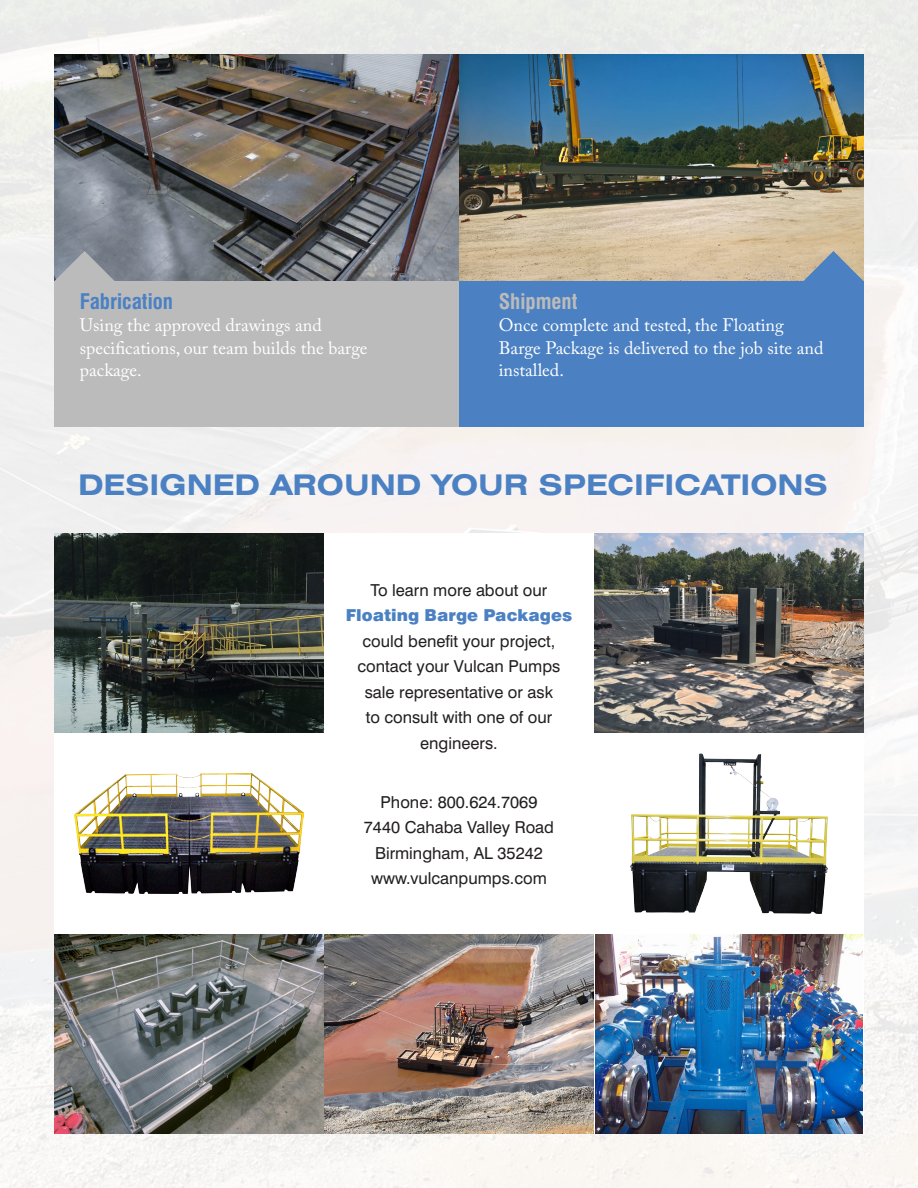
<style>
.page{position:relative;width:918px;height:1188px;background:#fff}
.page>*{position:absolute;margin:0;border:0;box-sizing:border-box;transform-origin:0 0}
.t1{font:700 expanded 28.5px "Swiss 721 BT";color:#4b81c3}
.SUBHEAD_2{font:700 condensed 21px "Swiss 721 BT";color:#4b81c3}
.SUBHEAD_2-2{font:700 condensed 21px "Swiss 721 BT";color:#bbb}
.BODY_list{font:18px/22.5px "Adobe Caslon Pro";color:#fff}
.BODY_list-2{font:16.5px/25.5px "Swiss 721 BT";color:#231f20;text-align:center}
.address{font:16.5px "Swiss 721 BT";color:#231f20}
.s1{font-weight:900;color:#4b81c3}
</style>
<div class="page">
<img style="left:0;top:0;width:918px;height:1188px">
<div style="left:54px;top:280px;width:405px;height:147px;background:#bbb"></div>
<img style="left:54px;top:54px;width:405px;height:226px">
<div style="left:459px;top:280px;width:405px;height:147px;background:#4b81c3"></div>
<img style="left:459px;top:54px;width:405px;height:226px">
<svg style="left:803px;top:251px;width:61px;height:30px;background:#8f9fad"></svg>
<svg style="left:54px;top:251px;width:61px;height:30px;background:#9a9fa5"></svg>
<img style="left:54px;top:534px;width:270px;height:200px">
<img style="left:596px;top:934px;width:266px;height:200px">
<img style="left:54px;top:934px;width:270px;height:200px">
<img style="left:594px;top:534px;width:270px;height:200px">
<img style="left:324px;top:934px;width:270px;height:200px">
<div style="left:324px;top:534px;width:270px;height:400px;background:#fff"></div>
<div style="left:54px;top:734px;width:270px;height:200px;background:#fff"></div>
<img style="left:75px;top:774px;width:228px;height:120px">
<div style="left:594px;top:734px;width:270px;height:200px;background:#fff"></div>
<img style="left:631px;top:754px;width:196px;height:160px">
<p class="SUBHEAD_2" style="left:80px;top:288px;width:95px">Fabrication</p>
<p class="BODY_list" style="left:80px;top:314px;width:289px">Using the approved drawings and specifications, our team builds the barge package.</p>
<p class="SUBHEAD_2-2" style="left:499px;top:288px;width:80px">Shipment</p>
<p class="BODY_list" style="left:499px;top:314px;width:326px">Once complete and tested, the Floating<br>Barge Package is delivered to the job site and installed.</p>
<p class="t1" style="left:78px;top:468px;width:752px">DESIGNED AROUND YOUR SPECIFICATIONS</p>
<p class="BODY_list-2" style="left:346px;top:577px;width:228px">To learn more about our<br><span class="s1">Floating Barge Packages </span>could benefit your project, contact your Vulcan Pumps sale representative or ask<br>to consult with one of our engineers.</p>
<p class="address" style="left:381px;top:792px;width:158px">Phone: 800.624.7069</p>
<p class="address" style="left:364px;top:817px;width:192px">7440 Cahaba Valley Road</p>
<p class="address" style="left:375px;top:843px;width:169px">Birmingham, AL 35242</p>
<p class="address" style="left:371px;top:868px;width:177px">www.vulcanpumps.com</p>
</div>
